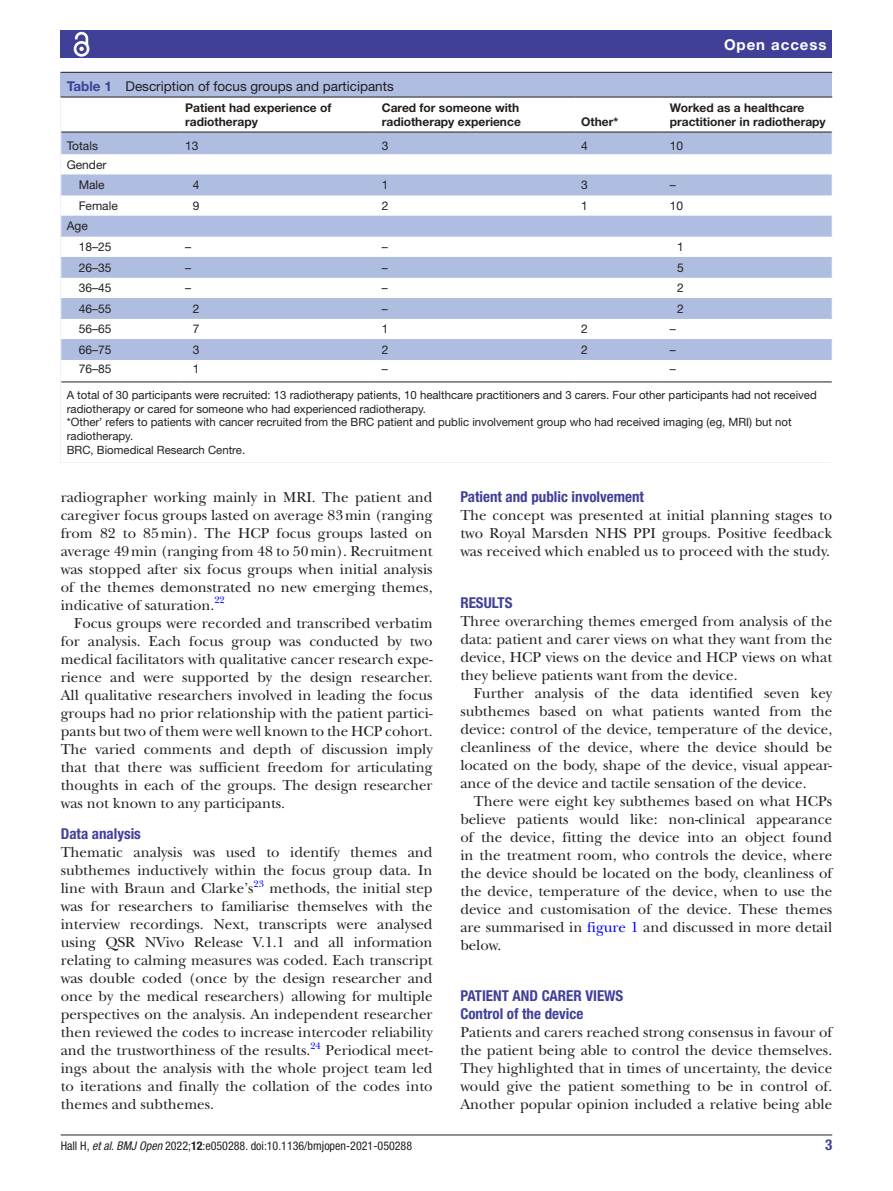
<style>
.page{position:relative;width:893px;height:1191px;background:#fff}
.page>*{position:absolute;margin:0;border:0;box-sizing:border-box;transform-origin:0 0}
.t1{font:15px/18px "New Baskerville";color:#231f20;text-align:justify}
.t2{font:700 condensed 15px/18px "Helvetica Neue LT Std";color:#414099}
.t3{font:700 15px "Helvetica Neue LT Std";letter-spacing:.065em;color:#fff}
.t4{font:13.5px "Helvetica Neue LT Std";color:#231f20}
.t5{font:700 12px/14.4px "Helvetica Neue LT Std";color:#231f20}
.t6{font:12px/20.5px "Helvetica Neue LT Std";color:#231f20;text-align:right}
.t7{font:condensed 12px "Helvetica Neue LT Std";color:#231f20}
.t8{font:11.4px/13.6px "Helvetica Neue LT Std";color:#231f20}
.t9{font:9.9px "New Baskerville";color:#00f}
.s1{font-weight:700;color:#414099}
.s2{color:#00f}
.s3{font-style:italic}
.s4{font-weight:700}
</style>
<div class="page">
<hr style="left:61px;top:1134px;width:771px;height:1px;background:#231f20">
<div style="left:61px;top:31px;width:771px;height:27px;background:#414099"></div>
<svg style="left:73px;top:31px;width:17px;height:26px"></svg>
<div style="left:61px;top:73px;width:771px;height:390px;background:#afbde1"></div>
<hr style="left:61px;top:72px;width:771px;height:1px;background:#231f20">
<div style="left:61px;top:98px;width:771px;height:365px;background:#fff"></div>
<svg style="left:61px;top:133px;width:771px;height:227px"></svg>
<hr style="left:61px;top:97px;width:118px;height:1px;background:#231f20">
<hr style="left:61px;top:132px;width:118px;height:1px;background:#231f20">
<hr style="left:179px;top:97px;width:197px;height:1px;background:#231f20">
<hr style="left:179px;top:132px;width:197px;height:1px;background:#231f20">
<hr style="left:376px;top:97px;width:199px;height:1px;background:#231f20">
<hr style="left:376px;top:132px;width:199px;height:1px;background:#231f20">
<hr style="left:575px;top:97px;width:89px;height:1px;background:#231f20">
<hr style="left:575px;top:132px;width:89px;height:1px;background:#231f20">
<hr style="left:664px;top:97px;width:168px;height:1px;background:#231f20">
<hr style="left:664px;top:132px;width:168px;height:1px;background:#231f20">
<hr style="left:61px;top:381px;width:118px;height:1px;background:#231f20">
<hr style="left:179px;top:381px;width:197px;height:1px;background:#231f20">
<hr style="left:376px;top:381px;width:199px;height:1px;background:#231f20">
<hr style="left:575px;top:381px;width:89px;height:1px;background:#231f20">
<hr style="left:664px;top:381px;width:168px;height:1px;background:#231f20">
<svg style="left:60px;top:132px;width:1px;height:250px"></svg>
<hr style="left:67px;top:412px;width:765px;height:1px;background:#fff">
<hr style="left:67px;top:439px;width:765px;height:2px;background:#fff">
<hr style="left:67px;top:453px;width:765px;height:1px;background:#fff">
<p class="t4" style="left:67px;top:78px;width:329px"><span class="s1">Table 1</span> Description of focus groups and participants</p>
<p class="t5" style="left:185px;top:100px;width:148px">Patient had experience of radiotherapy</p>
<p class="t5" style="left:382px;top:100px;width:141px">Cared for someone with radiotherapy experience</p>
<p class="t5" style="left:581px;top:114px;width:39px">Other*</p>
<p class="t3" style="left:724px;top:35px;width:104px">Open access</p>
<p class="t5" style="left:670px;top:100px;width:157px">Worked as a healthcare practitioner in radiotherapy</p>
<p class="t6" style="left:67px;top:135px;width:33px">Totals</p>
<p class="t6" style="left:185px;top:135px;width:15px">13</p>
<p class="t6" style="left:382px;top:135px;width:8px">3</p>
<p class="t6" style="left:581px;top:135px;width:8px">4</p>
<p class="t6" style="left:670px;top:135px;width:15px">10</p>
<p class="t6" style="left:67px;top:154px;width:41px">Gender<br>Male</p>
<p class="t6" style="left:193px;top:174px;width:8px">4</p>
<p class="t6" style="left:382px;top:174px;width:8px">1</p>
<p class="t6" style="left:581px;top:174px;width:8px">3</p>
<p class="t6" style="left:670px;top:174px;width:7px">–</p>
<p class="t6" style="left:79px;top:195px;width:41px">Female</p>
<p class="t6" style="left:193px;top:195px;width:8px">9</p>
<p class="t6" style="left:382px;top:195px;width:8px">2</p>
<p class="t6" style="left:581px;top:195px;width:8px">1</p>
<p class="t6" style="left:670px;top:195px;width:15px">10</p>
<p class="t6" style="left:79px;top:216px;width:34px;text-align:left;text-indent:-12px">Age<br>18–25</p>
<p class="t6" style="left:185px;top:236px;width:7px">–</p>
<p class="t6" style="left:382px;top:236px;width:7px">–</p>
<p class="t6" style="left:677px;top:236px;width:8px">1</p>
<p class="t6" style="left:79px;top:257px;width:34px">26–35</p>
<p class="t6" style="left:185px;top:257px;width:7px">–</p>
<p class="t6" style="left:382px;top:257px;width:7px">–</p>
<p class="t6" style="left:677px;top:257px;width:8px">5</p>
<p class="t6" style="left:79px;top:277px;width:34px">36–45</p>
<p class="t6" style="left:185px;top:277px;width:7px">–</p>
<p class="t6" style="left:382px;top:277px;width:7px">–</p>
<p class="t6" style="left:677px;top:277px;width:8px">2</p>
<p class="t6" style="left:79px;top:298px;width:34px">46–55</p>
<p class="t6" style="left:193px;top:298px;width:8px">2</p>
<p class="t6" style="left:382px;top:298px;width:7px">–</p>
<p class="t6" style="left:677px;top:298px;width:8px">2</p>
<p class="t6" style="left:79px;top:318px;width:34px">56–65</p>
<p class="t6" style="left:193px;top:318px;width:8px">7</p>
<p class="t6" style="left:382px;top:318px;width:8px">1</p>
<p class="t6" style="left:581px;top:318px;width:8px">2</p>
<p class="t6" style="left:670px;top:318px;width:7px">–</p>
<p class="t6" style="left:79px;top:339px;width:34px">66–75</p>
<p class="t6" style="left:193px;top:339px;width:8px">3</p>
<p class="t6" style="left:382px;top:339px;width:8px">2</p>
<p class="t6" style="left:581px;top:339px;width:8px">2</p>
<p class="t6" style="left:670px;top:339px;width:7px">–</p>
<p class="t6" style="left:79px;top:358px;width:34px">76–85</p>
<p class="t6" style="left:193px;top:358px;width:8px">1</p>
<p class="t6" style="left:382px;top:358px;width:7px">–</p>
<p class="t6" style="left:670px;top:358px;width:7px">–</p>
<p class="t8" style="left:67px;top:388px;width:752px">A total of 30 participants were recruited: 13 radiotherapy patients, 10 healthcare practitioners and 3 carers. Four other participants had not received radiotherapy or cared for someone who had experienced radiotherapy.<br>*Other’ refers to patients with cancer recruited from the BRC patient and public involvement group who had received imaging (eg, MRI) but not radiotherapy.<br>BRC, Biomedical Research Centre.</p>
<p class="t1" style="left:61px;top:488px;width:373px">radiographer working mainly in MRI. The patient and caregiver focus groups lasted on average 83min (ranging from 82 to 85min). The HCP focus groups lasted on average 49min (ranging from 48 to 50min). Recruitment was stopped after six focus groups when initial analysis of the themes demonstrated no new emerging themes, indicative of saturation.</p>
<p class="t9" style="left:214px;top:594px;width:12px">22</p>
<p class="t1" style="left:61px;top:614px;width:373px;text-indent:14px">Focus groups were recorded and transcribed verbatim for analysis. Each focus group was conducted by two medical facilitators with qualitative cancer research expe&shy;rience and were supported by the design researcher.<br>All qualitative researchers involved in leading the focus groups had no prior relationship with the patient partici&shy;pants but two of them were well known to the HCP cohort.<br>The varied comments and depth of discussion imply that that there was sufficient freedom for articulating thoughts in each of the groups. The design researcher was not known to any participants.</p>
<p class="t2" style="left:61px;top:824px;width:82px">Data analysis</p>
<p class="t1" style="left:61px;top:843px;width:373px">Thematic analysis was used to identify themes and subthemes inductively within the focus group data. In line with Braun and Clarke’s</p>
<p class="t9" style="left:253px;top:877px;width:12px">23</p>
<p class="t1" style="left:61px;top:879px;width:373px;text-indent:209px">methods, the initial step was for researchers to familiarise themselves with the interview recordings. Next, transcripts were analysed using QSR NVivo Release V.1.1 and all information relating to calming measures was coded. Each transcript was double coded (once by the design researcher and once by the medical researchers) allowing for multiple perspectives on the analysis. An independent researcher then reviewed the codes to increase intercoder reliability and the trustworthiness of the results.<sup>24</sup> Periodical meet&shy;ings about the analysis with the whole project team led to iterations and finally the collation of the codes into themes and subthemes.</p>
<p class="t2" style="left:460px;top:487px;width:185px">Patient and public involvement</p>
<p class="t1" style="left:460px;top:506px;width:373px">The concept was presented at initial planning stages to two Royal Marsden NHS PPI groups. Positive feedback was received which enabled us to proceed with the study.</p>
<p class="t2" style="left:460px;top:593px;width:54px">RESULTS</p>
<p class="t1" style="left:460px;top:612px;width:373px">Three overarching themes emerged from analysis of the data: patient and carer views on what they want from the device, HCP views on the device and HCP views on what they believe patients want from the device.</p>
<p class="t1" style="left:460px;top:684px;width:373px;text-indent:14px">Further analysis of the data identified seven key subthemes based on what patients wanted from the device: control of the device, temperature of the device, cleanliness of the device, where the device should be located on the body, shape of the device, visual appear&shy;ance of the device and tactile sensation of the device.</p>
<p class="t1" style="left:460px;top:792px;width:373px;text-indent:14px">There were eight key subthemes based on what HCPs believe patients would like: non-clinical appearance of the device, fitting the device into an object found in the treatment room, who controls the device, where the device should be located on the body, cleanliness of the device, temperature of the device, when to use the device and customisation of the device. These themes are summarised in <span class="s2">figure 1</span> and discussed in more detail below.</p>
<p class="t2" style="left:460px;top:986px;width:165px">PATIENT AND CARER VIEWS<br>Control of the device</p>
<p class="t1" style="left:460px;top:1023px;width:373px">Patients and carers reached strong consensus in favour of the patient being able to control the device themselves.<br>They highlighted that in times of uncertainty, the device would give the patient something to be in control of.<br>Another popular opinion included a relative being able</p>
<p class="t7" style="left:61px;top:1138px;width:353px">Hall H, <span class="s3">et al</span>. <span class="s3">BMJ Open</span> 2022;<span class="s4">12</span>:e050288. doi:10.1136/bmjopen-2021-050288</p>
<p class="t2" style="left:825px;top:1135px;width:9px">3</p>
</div>
